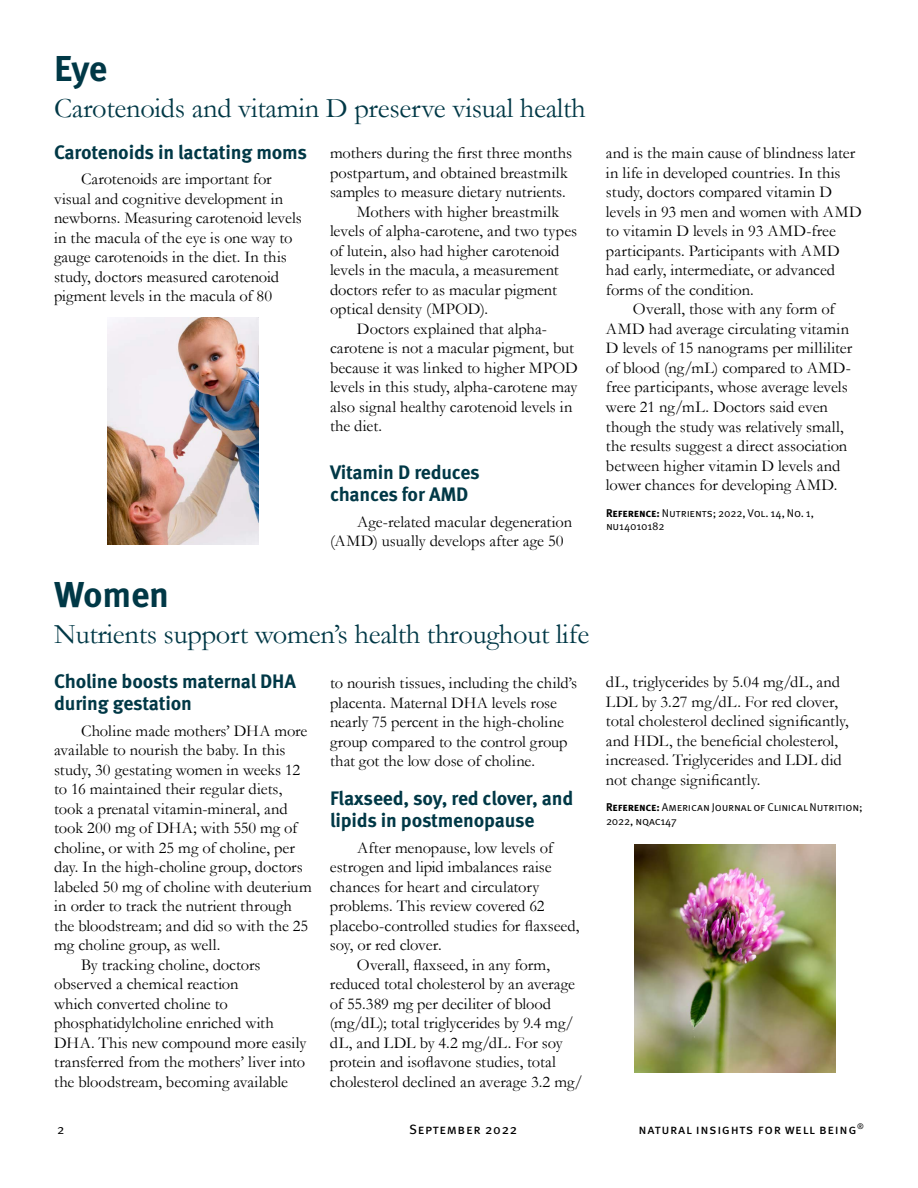
<style>
.page{position:relative;width:918px;height:1188px;background:#fff}
.page>*{position:absolute;margin:0;border:0;box-sizing:border-box;transform-origin:0 0}
.t1{font:700 36px "Meta OT";letter-spacing:-.02em;color:#003846}
.t2{font:28.5px "Garamond";letter-spacing:-.01em;color:#003846}
.t3{font:700 19.5px/22.5px "Meta OT";letter-spacing:-.01em;color:#003846}
.t4{font:16.5px/19.5px "Garamond";color:#000}
.t5{font:13.5px "Meta OT";letter-spacing:.05em;color:#000}
.t6{font:13.5px "Meta OT";color:#000}
.t7{font:11.25px/13.5px "Meta OT";letter-spacing:-.015em;color:#000}
.s1{font-weight:700}
</style>
<div class="page">
<img style="left:107px;top:318px;width:151px;height:226px">
<img style="left:635px;top:844px;width:200px;height:228px">
<h1 class="t1" style="left:54px;top:46px;width:55px">Eye</h1>
<h2 class="t2" style="left:54px;top:89px;width:533px">Carotenoids and vitamin D preserve visual health</h2>
<p class="t3" style="left:54px;top:141px;width:255px">Carotenoids in lactating moms</p>
<p class="t4" style="left:54px;top:169px;width:249px;text-indent:27px">Carotenoids are important for visual and cognitive development in newborns. Measuring carotenoid levels in the macula of the eye is one way to gauge carotenoids in the diet. In this study, doctors measured carotenoid pigment levels in the macula of 80</p>
<p class="t4" style="left:330px;top:143px;width:244px">mothers during the first three months</p>
<p class="t4" style="left:330px;top:163px;width:239px">postpartum, and obtained breastmilk</p>
<p class="t4" style="left:330px;top:182px;width:237px">samples to measure dietary nutrients.</p>
<p class="t4" style="left:357px;top:202px;width:204px">Mothers with higher breastmilk</p>
<p class="t4" style="left:330px;top:221px;width:249px">levels of alpha-carotene, and two types</p>
<p class="t4" style="left:330px;top:241px;width:231px">of lutein, also had higher carotenoid</p>
<p class="t4" style="left:330px;top:260px;width:230px">levels in the macula, a measurement</p>
<p class="t4" style="left:330px;top:280px;width:228px">doctors refer to as macular pigment</p>
<p class="t4" style="left:330px;top:299px;width:160px">optical density (MPOD).</p>
<p class="t4" style="left:357px;top:319px;width:191px">Doctors explained that alpha-</p>
<p class="t4" style="left:330px;top:338px;width:245px">carotene is not a macular pigment, but</p>
<p class="t4" style="left:330px;top:358px;width:249px">because it was linked to higher MPOD</p>
<p class="t4" style="left:330px;top:377px;width:249px">levels in this study, alpha-carotene may</p>
<p class="t4" style="left:330px;top:397px;width:244px">also signal healthy carotenoid levels in</p>
<p class="t4" style="left:330px;top:416px;width:54px">the diet.</p>
<p class="t3" style="left:330px;top:461px;width:151px">Vitamin D reduces chances for AMD</p>
<p class="t4" style="left:330px;top:511px;width:244px;text-indent:27px">Age-related macular degeneration (AMD) usually develops after age 50</p>
<h1 class="t1" style="left:54px;top:571px;width:117px">Women</h1>
<h2 class="t2" style="left:54px;top:615px;width:537px">Nutrients support women’s health throughout life</h2>
<p class="t3" style="left:54px;top:670px;width:243px">Choline boosts maternal DHA during gestation</p>
<p class="t4" style="left:81px;top:720px;width:228px">Choline made mothers’ DHA more</p>
<p class="t4" style="left:54px;top:740px;width:233px">available to nourish the baby. In this</p>
<p class="t4" style="left:54px;top:759px;width:248px">study, 30 gestating women in weeks 12</p>
<p class="t4" style="left:54px;top:779px;width:230px">to 16 maintained their regular diets,</p>
<p class="t4" style="left:54px;top:798px;width:235px">took a prenatal vitamin-mineral, and</p>
<p class="t4" style="left:54px;top:818px;width:245px">took 200 mg of DHA; with 550 mg of</p>
<p class="t4" style="left:54px;top:837px;width:242px">choline, or with 25 mg of choline, per</p>
<p class="t4" style="left:54px;top:857px;width:250px">day. In the high-choline group, doctors</p>
<p class="t4" style="left:54px;top:876px;width:259px">labeled 50 mg of choline with deuterium</p>
<p class="t4" style="left:54px;top:896px;width:239px">in order to track the nutrient through</p>
<p class="t4" style="left:54px;top:915px;width:256px">the bloodstream; and did so with the 25</p>
<p class="t4" style="left:54px;top:935px;width:168px">mg choline group, as well.</p>
<p class="t4" style="left:81px;top:954px;width:181px">By tracking choline, doctors</p>
<p class="t4" style="left:54px;top:974px;width:186px">observed a chemical reaction</p>
<p class="t4" style="left:54px;top:993px;width:175px">which converted choline to</p>
<p class="t4" style="left:54px;top:1013px;width:221px">phosphatidylcholine enriched with</p>
<p class="t4" style="left:54px;top:1032px;width:254px">DHA. This new compound more easily</p>
<p class="t4" style="left:54px;top:1052px;width:253px">transferred from the mothers’ liver into</p>
<p class="t4" style="left:54px;top:1071px;width:235px">the bloodstream, becoming available</p>
<p class="t4" style="left:330px;top:673px;width:249px">to nourish tissues, including the child’s placenta. Maternal DHA levels rose nearly 75 percent in the high-choline group compared to the control group that got the low dose of choline.</p>
<p class="t3" style="left:330px;top:787px;width:245px">Flaxseed, soy, red clover, and lipids in postmenopause</p>
<p class="t4" style="left:357px;top:837px;width:198px">After menopause, low levels of</p>
<p class="t4" style="left:330px;top:857px;width:223px">estrogen and lipid imbalances raise</p>
<p class="t4" style="left:330px;top:876px;width:211px">chances for heart and circulatory</p>
<p class="t4" style="left:330px;top:896px;width:216px">problems. This review covered 62</p>
<p class="t4" style="left:330px;top:915px;width:251px">placebo-controlled studies for flaxseed,</p>
<p class="t4" style="left:330px;top:935px;width:113px">soy, or red clover.</p>
<p class="t4" style="left:357px;top:954px;width:195px">Overall, flaxseed, in any form,</p>
<p class="t4" style="left:330px;top:974px;width:247px">reduced total cholesterol by an average</p>
<p class="t4" style="left:330px;top:993px;width:223px">of 55.389 mg per deciliter of blood</p>
<p class="t4" style="left:330px;top:1013px;width:245px">(mg/dL); total triglycerides by 9.4 mg/</p>
<p class="t4" style="left:330px;top:1032px;width:234px">dL, and LDL by 4.2 mg/dL. For soy</p>
<p class="t4" style="left:330px;top:1052px;width:227px">protein and isoflavone studies, total</p>
<p class="t4" style="left:330px;top:1071px;width:254px">cholesterol declined an average 3.2 mg/</p>
<p class="t4" style="left:606px;top:143px;width:251px">and is the main cause of blindness later</p>
<p class="t4" style="left:606px;top:163px;width:236px">in life in developed countries. In this</p>
<p class="t4" style="left:606px;top:182px;width:228px">study, doctors compared vitamin D</p>
<p class="t4" style="left:606px;top:202px;width:257px">levels in 93 men and women with AMD</p>
<p class="t4" style="left:606px;top:221px;width:231px">to vitamin D levels in 93 AMD-free</p>
<p class="t4" style="left:606px;top:241px;width:235px">participants. Participants with AMD</p>
<p class="t4" style="left:606px;top:260px;width:231px">had early, intermediate, or advanced</p>
<p class="t4" style="left:606px;top:280px;width:149px">forms of the condition.</p>
<p class="t4" style="left:633px;top:299px;width:203px">Overall, those with any form of</p>
<p class="t4" style="left:606px;top:319px;width:245px">AMD had average circulating vitamin</p>
<p class="t4" style="left:606px;top:338px;width:248px">D levels of 15 nanograms per milliliter</p>
<p class="t4" style="left:606px;top:358px;width:247px">of blood (ng/mL) compared to AMD-</p>
<p class="t4" style="left:606px;top:377px;width:243px">free participants, whose average levels</p>
<p class="t4" style="left:606px;top:397px;width:223px">were 21 ng/mL. Doctors said even</p>
<p class="t4" style="left:606px;top:416px;width:239px">though the study was relatively small,</p>
<p class="t4" style="left:606px;top:436px;width:243px">the results suggest a direct association</p>
<p class="t4" style="left:606px;top:455px;width:236px">between higher vitamin D levels and</p>
<p class="t4" style="left:606px;top:475px;width:233px">lower chances for developing AMD.</p>
<p class="t7" style="left:606px;top:506px;width:210px"><span class="s1">Reference:</span> Nutrients; 2022, Vol. 14, No. 1, nu14010182</p>
<p class="t4" style="left:606px;top:672px;width:244px">dL, triglycerides by 5.04 mg/dL, and LDL by 3.27 mg/dL. For red clover, total cholesterol declined significantly, and HDL, the beneficial cholesterol, increased. Triglycerides and LDL did not change significantly.</p>
<p class="t7" style="left:606px;top:801px;width:258px"><span class="s1">Reference:</span> American Journal of Clinical Nutrition;<br>2022, nqac147</p>
<p class="t6" style="left:57px;top:1121px;width:9px">2</p>
<p class="t5" style="left:409px;top:1121px;width:110px">September 2022</p>
<p class="t5" style="left:639px;top:1121px;width:227px">natural insights for well being<sup>®</sup></p>
</div>
